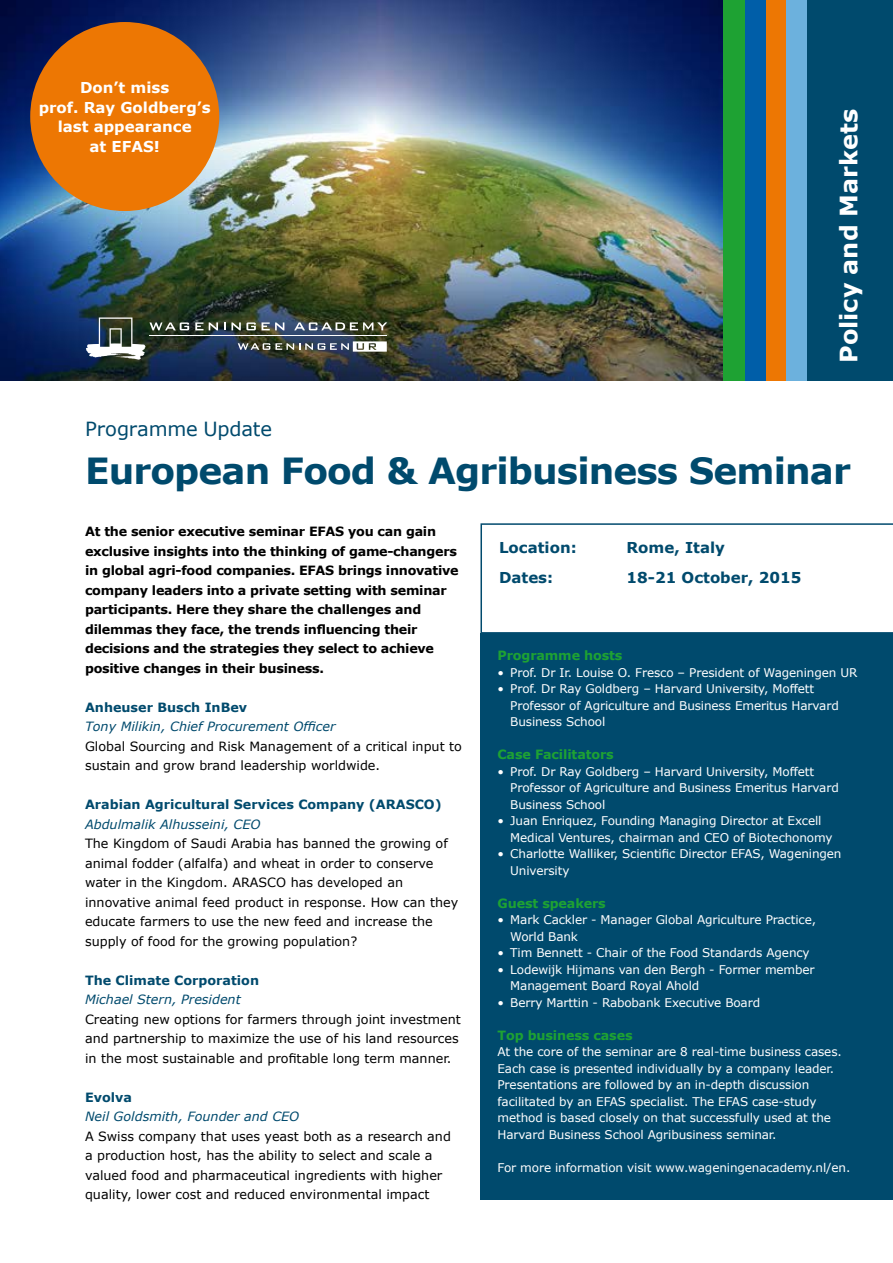
<style>
.page{position:relative;width:893px;height:1263px;background:#fff}
.page>*{position:absolute;margin:0;border:0;box-sizing:border-box;transform-origin:0 0}
.t1{font:700 36px "Verdana";letter-spacing:-.025em;color:#004a6d}
.t2{font:700 24px "Verdana";color:#fff}
.t3{font:19.5px "Verdana";letter-spacing:-.01em;color:#004a6d}
.t4{font:700 15px/19.5px "Verdana";color:#fff;text-align:center}
.t5{font:700 15px "Verdana";color:#004a6d}
.t6{font:12.75px/19.5px "Verdana";color:#000}
.t7{font:700 12.75px/19.5px "Verdana";letter-spacing:-.02em;color:#000}
.t8{font:italic 12.75px "Verdana";color:#004a6d}
.t9{font:700 12.75px "Verdana";color:#004a6d}
.t10{font:700 12.75px "Verdana";letter-spacing:-.01em;color:#1ea233}
.t11{font:12px/16.5px "Verdana";letter-spacing:-.01em;color:#fff}
</style>
<div class="page">
<img style="left:0;top:0;width:723px;height:380px">
<hr style="left:149px;top:335px;width:238px;height:1px;background:#fff">
<svg style="left:238px;top:341px;width:149px;height:11px"></svg>
<svg style="left:86px;top:317px;width:103px;height:43px;background:#4f5c5b"></svg>
<svg style="left:195px;top:322px;width:23px;height:8px"></svg>
<svg style="left:224px;top:322px;width:32px;height:8px"></svg>
<svg style="left:262px;top:322px;width:22px;height:8px"></svg>
<svg style="left:294px;top:322px;width:93px;height:8px"></svg>
<div style="left:765px;top:0;width:22px;height:380px;background:#ed7703"></div>
<div style="left:744px;top:0;width:21px;height:380px;background:#005ea8"></div>
<div style="left:723px;top:0;width:21px;height:380px;background:#1ea233"></div>
<div style="left:787px;top:0;width:21px;height:380px;background:#6cb1dd"></div>
<div style="left:480px;top:634px;width:413px;height:566px;background:#004a6d"></div>
<svg style="left:480px;top:523px;width:413px;height:111px"></svg>
<div style="left:808px;top:0;width:85px;height:380px;background:#004a6d"></div>
<div style="left:30px;top:22px;width:189px;height:189px;background:#ed7703;border-radius:50%"></div>
<p class="t4" style="left:39px;top:78px;width:174px">Don’t miss<br>prof. Ray Goldberg’s last appearance<br>at EFAS!</p>
<h2 class="t2" style="left:833px;top:363px;width:256px;rotate:-90deg">Policy and Markets</h2>
<h3 class="t3" style="left:85px;top:416px;width:189px">Programme Update</h3>
<h1 class="t1" style="left:85px;top:447px;width:767px">European Food &amp; Agribusiness Seminar</h1>
<p class="t7" style="left:85px;top:522px;width:375px">At the senior executive seminar EFAS you can gain exclusive insights into the thinking of game-changers in global agri-food companies. EFAS brings innovative company leaders into a private setting with seminar participants. Here they share the challenges and dilemmas they face, the trends influencing their decisions and the strategies they select to achieve positive changes in their business.</p>
<p class="t9" style="left:85px;top:699px;width:164px">Anheuser Busch InBev</p>
<p class="t8" style="left:85px;top:718px;width:252px">Tony Milikin, Chief Procurement Officer</p>
<p class="t6" style="left:85px;top:736px;width:378px">Global Sourcing and Risk Management of a critical input to sustain and grow brand leadership worldwide.</p>
<p class="t9" style="left:85px;top:796px;width:358px">Arabian Agricultural Services Company (ARASCO)</p>
<p class="t8" style="left:85px;top:816px;width:177px">Abdulmalik Alhusseini, CEO</p>
<p class="t6" style="left:85px;top:834px;width:375px">The Kingdom of Saudi Arabia has banned the growing of animal fodder (alfalfa) and wheat in order to conserve water in the Kingdom. ARASCO has developed an innovative animal feed product in response. How can they educate farmers to use the new feed and increase the supply of food for the growing population?</p>
<p class="t9" style="left:85px;top:972px;width:176px">The Climate Corporation</p>
<p class="t8" style="left:85px;top:991px;width:157px">Michael Stern, President</p>
<p class="t6" style="left:85px;top:1009px;width:377px">Creating new options for farmers through joint investment and partnership to maximize the use of his land resources in the most sustainable and profitable long term manner.</p>
<p class="t9" style="left:85px;top:1089px;width:48px">Evolva</p>
<p class="t8" style="left:85px;top:1108px;width:216px">Neil Goldsmith, Founder and CEO</p>
<p class="t6" style="left:85px;top:1126px;width:367px">A Swiss company that uses yeast both as a research and a production host, has the ability to select and scale a valued food and pharmaceutical ingredients with higher quality, lower cost and reduced environmental impact</p>
<p class="t5" style="left:499px;top:538px;width:79px">Location:</p>
<p class="t5" style="left:627px;top:538px;width:100px">Rome, Italy</p>
<p class="t5" style="left:499px;top:567px;width:56px">Dates:</p>
<p class="t5" style="left:627px;top:567px;width:176px">18-21 October, 2015</p>
<p class="t10" style="left:497px;top:647px;width:126px">Programme hosts</p>
<p class="t11" style="left:497px;top:664px;width:361px">• Prof. Dr Ir. Louise O. Fresco – President of Wageningen UR</p>
<p class="t11" style="left:510px;top:681px;width:330px;text-indent:-13px">• Prof. Dr Ray Goldberg – Harvard University, Moffett<br>Professor of Agriculture and Business Emeritus Harvard<br>Business School</p>
<p class="t10" style="left:497px;top:746px;width:118px">Case Facilitators</p>
<p class="t11" style="left:510px;top:763px;width:330px;text-indent:-13px">• Prof. Dr Ray Goldberg – Harvard University, Moffett<br>Professor of Agriculture and Business Emeritus Harvard<br>Business School</p>
<p class="t11" style="left:510px;top:813px;width:324px;text-indent:-13px">• Juan Enriquez, Founding Managing Director at Excell<br>Medical Ventures, chairman and CEO of Biotechonomy</p>
<p class="t11" style="left:510px;top:846px;width:333px;text-indent:-13px">• Charlotte Walliker, Scientific Director EFAS, Wageningen<br>University</p>
<p class="t10" style="left:497px;top:895px;width:110px">Guest speakers</p>
<p class="t11" style="left:510px;top:912px;width:307px;text-indent:-13px">• Mark Cackler - Manager Global Agriculture Practice,<br>World Bank</p>
<p class="t11" style="left:497px;top:945px;width:314px">• Tim Bennett - Chair of the Food Standards Agency</p>
<p class="t11" style="left:510px;top:961px;width:306px;text-indent:-13px">• Lodewijk Hijmans van den Bergh - Former member<br>Management Board Royal Ahold</p>
<p class="t11" style="left:497px;top:994px;width:264px">• Berry Marttin - Rabobank Executive Board</p>
<p class="t10" style="left:497px;top:1027px;width:137px">Top business cases</p>
<p class="t11" style="left:497px;top:1044px;width:346px">At the core of the seminar are 8 real-time business cases.<br>Each case is presented individually by a company leader.<br>Presentations are followed by an in-depth discussion facilitated by an EFAS specialist. The EFAS case-study method is based closely on that successfully used at the Harvard Business School Agribusiness seminar.</p>
<p class="t11" style="left:497px;top:1159px;width:354px">For more information visit www.wageningenacademy.nl/en.</p>
</div>
